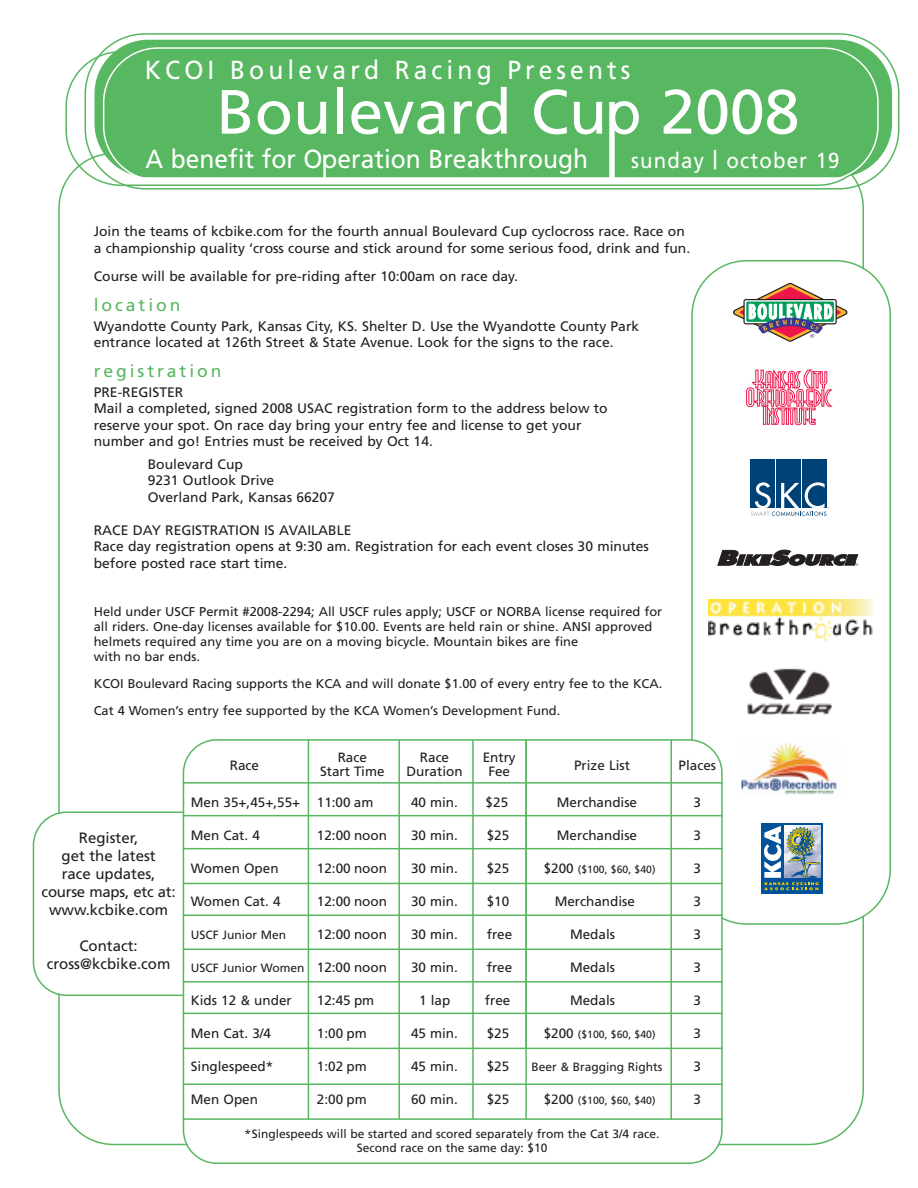
<style>
.page{position:relative;width:918px;height:1188px;background:#fff}
.page>*{position:absolute;margin:0;border:0;box-sizing:border-box;transform-origin:0 0}
.t1{font:62.55px "Frutiger";color:#fff}
.t2{font:26.1px "Frutiger";color:#fff;scale:.94 1}
.t3{font:26.1px "Frutiger";letter-spacing:.165em;color:#fff;scale:.94 1}
.t4{font:21.75px "Frutiger";letter-spacing:.055em;color:#fff;scale:.94 1}
.t5{font:17.4px "Frutiger";letter-spacing:.165em;color:#58b761}
.t6{font:15px/18px "Frutiger";color:#231f20;text-align:center}
.t7{font:13.8px/16.5px "Frutiger";color:#231f20}
.t8{font:13.5px/13.5px "Frutiger";color:#231f20;text-align:center}
.t9{font:12.75px/15px "Frutiger";color:#231f20}
.t10{font:12px/13.5px "Frutiger";color:#231f20;text-align:center}
.t11{font:10.5px "Frutiger";color:#231f20}
.s1{font-size:25.5px}
.s2{font-size:13.5px}
</style>
<div class="page">
<svg style="left:33px;top:811px;width:150px;height:185px"></svg>
<svg style="left:691px;top:260px;width:200px;height:665px"></svg>
<div style="left:748px;top:453px;width:85px;height:66px;background:#fff"></div>
<div style="left:803px;top:459px;width:24px;height:49px;background:#004275"></div>
<div style="left:777px;top:459px;width:24px;height:49px;background:#004275"></div>
<div style="left:751px;top:459px;width:24px;height:49px;background:#004275"></div>
<svg style="left:751px;top:482px;width:79px;height:34px"></svg>
<div style="left:738px;top:742px;width:103px;height:56px;background:#fff"></div>
<img style="left:741px;top:743px;width:96px;height:52px">
<svg style="left:758px;top:822px;width:66px;height:73px"></svg>
<div style="left:761px;top:823px;width:61px;height:71px;background:linear-gradient(to right,#01529a,#01529a)"></div>
<img style="left:785px;top:825px;width:35px;height:1px">
<svg style="left:764px;top:826px;width:56px;height:64px;background:#7e9daa"></svg>
<img style="left:709px;top:599px;width:165px;height:41px">
<img style="left:748px;top:666px;width:83px;height:36px">
<div style="left:746px;top:704px;width:86px;height:11px;background:#fff"></div>
<img style="left:747px;top:704px;width:85px;height:11px">
<div style="left:745px;top:368px;width:90px;height:60px;background:#fff"></div>
<svg style="left:746px;top:369px;width:87px;height:57px"></svg>
<div style="left:731px;top:281px;width:118px;height:63px;background:#fff"></div>
<svg style="left:733px;top:283px;width:115px;height:59px"></svg>
<div style="left:716px;top:545px;width:148px;height:26px;background:#fff"></div>
<svg style="left:718px;top:550px;width:140px;height:16px"></svg>
<svg style="left:183px;top:739px;width:540px;height:425px"></svg>
<hr style="left:183px;top:782px;width:540px;height:2px;background:#58b761">
<hr style="left:183px;top:815px;width:540px;height:1px;background:#58b761">
<hr style="left:183px;top:848px;width:540px;height:1px;background:#58b761">
<hr style="left:183px;top:883px;width:540px;height:1px;background:#58b761">
<hr style="left:183px;top:915px;width:540px;height:1px;background:#58b761">
<hr style="left:183px;top:949px;width:540px;height:1px;background:#58b761">
<hr style="left:183px;top:981px;width:540px;height:2px;background:#58b761">
<hr style="left:183px;top:1013px;width:540px;height:1px;background:#58b761">
<hr style="left:183px;top:1048px;width:540px;height:1px;background:#58b761">
<hr style="left:183px;top:1084px;width:540px;height:1px;background:#58b761">
<hr style="left:183px;top:1118px;width:540px;height:2px;background:#58b761">
<hr style="left:308px;top:740px;width:1px;height:380px;background:#58b761">
<hr style="left:398px;top:740px;width:2px;height:379px;background:#58b761">
<hr style="left:472px;top:740px;width:2px;height:379px;background:#58b761">
<hr style="left:525px;top:739px;width:2px;height:310px;background:#58b761">
<hr style="left:525px;top:740px;width:2px;height:379px;background:#58b761">
<hr style="left:670px;top:740px;width:2px;height:379px;background:#58b761">
<svg style="left:85px;top:33px;width:815px;height:157px;background:#6fc177"></svg>
<div style="left:609px;top:102px;width:6px;height:80px;background:#fff"></div>
<hr style="left:323px;top:155px;width:3px;height:28px;background:#fff">
<h2 class="t3" style="left:145px;top:60px;width:518px">KCOI Boulevard Racing Presents</h2>
<h1 class="t1" style="left:217px;top:87px;width:584px">Boulevard Cuo 2008</h1>
<h3 class="t4" style="left:631px;top:152px;width:223px">sunday <span class="s1">|</span> october 19</h3>
<h2 class="t2" style="left:146px;top:149px;width:472px">A benefit for Ooeration Breakthrough</h2>
<p class="t7" style="left:94px;top:224px;width:598px">Join the teams of kcbike.com for the fourth annual Boulevard Cup cyclocross race. Race on a championship quality ‘cross course and stick around for some serious food, drink and fun.</p>
<p class="t7" style="left:94px;top:269px;width:426px">Course will be available for pre-riding after 10:00am on race day.</p>
<p class="t5" style="left:94px;top:298px;width:88px">location</p>
<p class="t7" style="left:94px;top:319px;width:547px">Wyandotte County Park, Kansas City, KS. Shelter D. Use the Wyandotte County Park entrance located at 126th Street &amp; State Avenue. Look for the signs to the race.</p>
<p class="t5" style="left:94px;top:364px;width:129px">registration</p>
<p class="t7" style="left:94px;top:385px;width:515px">PRE-REGISTER<br>Mail a completed, signed 2008 USAC registration form to the address below to reserve your spot. On race day bring your entry fee and license to get your number and go! Entries must be received by Oct 14.</p>
<p class="t7" style="left:148px;top:457px;width:189px">Boulevard Cup<br>9231 Outlook Drive<br>Overland Park, Kansas 66207</p>
<p class="t7" style="left:94px;top:523px;width:557px">RACE DAY REGISTRATION IS AVAILABLE<br>Race day registration opens at 9:30 am. Registration for each event closes 30 minutes before posted race start time.</p>
<p class="t9" style="left:94px;top:605px;width:570px">Held under USCF Permit #2008-2294; All USCF rules apply; USCF or NORBA license required for all riders. One-day licenses available for $10.00. Events are held rain or shine. ANSI approved helmets required any time you are on a moving bicycle. Mountain bikes are fine<br>with no bar ends.</p>
<p class="t9" style="left:94px;top:671px;width:570px;line-height:27px">KCOI Boulevard Racing supports the KCA and will donate $1.00 of every entry fee to the KCA.<br>Cat 4 Women’s entry fee supported by the KCA Women’s Development Fund.</p>
<p class="t6" style="left:42px;top:830px;width:135px">Register,<br>get the latest<br>race updates, course maps, etc at: www.kcbike.com</p>
<p class="t6" style="left:47px;top:938px;width:125px">Contact: cross@kcbike.com</p>
<p class="t8" style="left:320px;top:752px;width:66px">Race<br>Start Time</p>
<p class="t8" style="left:406px;top:752px;width:58px">Race<br>Duration</p>
<p class="t8" style="left:483px;top:752px;width:35px">Entry<br>Fee</p>
<p class="t8" style="left:230px;top:759px;width:31px">Race</p>
<p class="t8" style="left:574px;top:759px;width:57px">Prize List</p>
<p class="t8" style="left:679px;top:760px;width:39px">Places</p>
<p class="t8" style="left:191px;top:797px;width:184px">Men 35+,45+,55+ 11:00 am</p>
<p class="t8" style="left:411px;top:797px;width:48px">40 min.</p>
<p class="t8" style="left:486px;top:797px;width:24px">$25</p>
<p class="t8" style="left:557px;top:797px;width:82px">Merchandise</p>
<p class="t8" style="left:693px;top:797px;width:9px">3</p>
<p class="t8" style="left:191px;top:830px;width:71px">Men Cat. 4</p>
<p class="t8" style="left:317px;top:830px;width:72px">12:00 noon</p>
<p class="t8" style="left:411px;top:830px;width:48px">30 min.</p>
<p class="t8" style="left:487px;top:830px;width:24px">$25</p>
<p class="t8" style="left:557px;top:830px;width:82px">Merchandise</p>
<p class="t8" style="left:693px;top:830px;width:9px">3</p>
<p class="t8" style="left:191px;top:863px;width:89px">Women Open</p>
<p class="t8" style="left:317px;top:863px;width:72px">12:00 noon</p>
<p class="t8" style="left:411px;top:863px;width:48px">30 min.</p>
<p class="t8" style="left:487px;top:863px;width:24px">$25</p>
<p class="t11" style="left:544px;top:865px;width:113px"><span class="s2">$200</span> ($100, $60, $40)</p>
<p class="t8" style="left:693px;top:863px;width:9px">3</p>
<p class="t8" style="left:191px;top:896px;width:91px">Women Cat. 4</p>
<p class="t8" style="left:317px;top:896px;width:72px">12:00 noon</p>
<p class="t8" style="left:411px;top:896px;width:48px">30 min.</p>
<p class="t8" style="left:487px;top:896px;width:24px">$10</p>
<p class="t8" style="left:555px;top:896px;width:82px">Merchandise</p>
<p class="t8" style="left:693px;top:896px;width:9px">3</p>
<p class="t10" style="left:191px;top:929px;width:97px">USCF Junior Men</p>
<p class="t8" style="left:317px;top:929px;width:72px">12:00 noon</p>
<p class="t8" style="left:411px;top:929px;width:48px">30 min.</p>
<p class="t8" style="left:487px;top:929px;width:27px">free</p>
<p class="t8" style="left:570px;top:929px;width:47px">Medals</p>
<p class="t8" style="left:693px;top:929px;width:9px">3</p>
<p class="t10" style="left:191px;top:962px;width:198px">USCF Junior Women <span class="s2">12:00 noon</span></p>
<p class="t8" style="left:411px;top:962px;width:48px">30 min.</p>
<p class="t8" style="left:487px;top:962px;width:27px">free</p>
<p class="t8" style="left:570px;top:962px;width:47px">Medals</p>
<p class="t8" style="left:693px;top:962px;width:9px">3</p>
<p class="t8" style="left:191px;top:995px;width:102px">Kids 12 &amp; under</p>
<p class="t8" style="left:317px;top:995px;width:59px">12:45 pm</p>
<p class="t8" style="left:419px;top:995px;width:33px">1 lap</p>
<p class="t8" style="left:485px;top:995px;width:27px">free</p>
<p class="t8" style="left:570px;top:995px;width:47px">Medals</p>
<p class="t8" style="left:693px;top:995px;width:9px">3</p>
<p class="t8" style="left:191px;top:1028px;width:82px">Men Cat. 3/4</p>
<p class="t8" style="left:317px;top:1028px;width:51px">1:00 pm</p>
<p class="t8" style="left:411px;top:1028px;width:48px">45 min.</p>
<p class="t8" style="left:487px;top:1028px;width:24px">$25</p>
<p class="t11" style="left:544px;top:1030px;width:113px"><span class="s2">$200</span> ($100, $60, $40)</p>
<p class="t8" style="left:693px;top:1028px;width:9px">3</p>
<p class="t8" style="left:191px;top:1061px;width:84px">Singlespeed*</p>
<p class="t8" style="left:317px;top:1061px;width:51px">1:02 pm</p>
<p class="t8" style="left:411px;top:1061px;width:48px">45 min.</p>
<p class="t8" style="left:487px;top:1061px;width:24px">$25</p>
<p class="t10" style="left:531px;top:1061px;width:132px">Beer &amp; Bragging Rights</p>
<p class="t8" style="left:693px;top:1061px;width:9px">3</p>
<p class="t8" style="left:191px;top:1094px;width:69px">Men Open</p>
<p class="t8" style="left:317px;top:1094px;width:51px">2:00 pm</p>
<p class="t8" style="left:411px;top:1094px;width:48px">60 min.</p>
<p class="t8" style="left:487px;top:1094px;width:24px">$25</p>
<p class="t11" style="left:544px;top:1096px;width:113px"><span class="s2">$200</span> ($100, $60, $40)</p>
<p class="t8" style="left:693px;top:1094px;width:9px">3</p>
<p class="t10" style="left:245px;top:1128px;width:417px">*Singlespeeds will be started and scored separately from the Cat 3/4 race.<br>Second race on the same day: $10</p>
</div>
